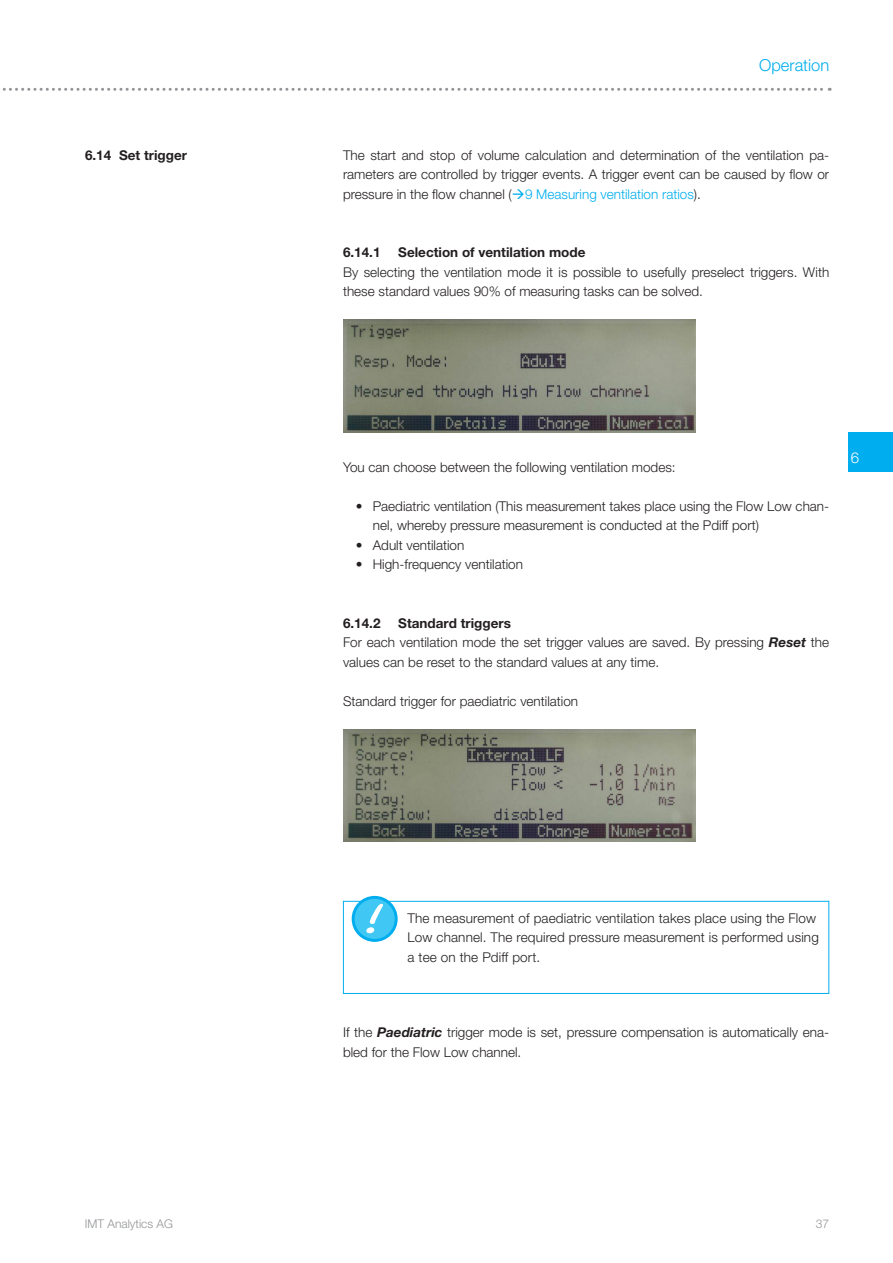
<style>
.page{position:relative;width:893px;height:1263px;background:#fff}
.page>*{position:absolute;margin:0;border:0;box-sizing:border-box;transform-origin:0 0}
.t1{font:300 16.5px "Helvetica Neue LT Pro";color:#00aeef}
.t2{font:300 15px "Helvetica Neue LT Pro";color:#fff}
.Bodytext{font:300 13.5px/19.5px "Helvetica Neue LT Pro";color:#231f20}
.Achtung_Box{font:300 13.5px/19.5px "Helvetica Neue LT Pro";letter-spacing:.01em;color:#231f20}
.t3{font:700 13.5px "Helvetica Neue LT Pro";color:#231f20}
.t4{font:300 12px "Helvetica Neue LT Pro";color:#939598}
.s1{color:#00aeef}
.s2{font-weight:700;font-style:italic}
</style>
<div class="page">
<svg style="left:2px;top:88px;width:828px;height:3px"></svg>
<div style="left:848px;top:433px;width:45px;height:39px;background:#00aeef"></div>
<img style="left:343px;top:320px;width:353px;height:113px">
<img style="left:343px;top:729px;width:353px;height:113px">
<div style="left:343px;top:901px;width:486px;height:93px;border:1px solid #00aeef"></div>
<div style="left:353px;top:897px;width:43px;height:43px;background:#40c7f4;border-radius:50%"></div>
<div style="left:352px;top:896px;width:46px;height:46px;border:3px solid #00aeef;border-radius:50%"></div>
<svg style="left:366px;top:904px;width:17px;height:29px"></svg>
<h2 class="t3" style="left:85px;top:147px;width:104px">6.14 Set trigger</h2>
<p class="t4" style="left:85px;top:1217px;width:90px">IMT Analytics AG</p>
<p class="t1" style="left:759px;top:55px;width:71px">Operation</p>
<p class="Bodytext" style="left:343px;top:145px;width:488px;text-align:justify">The start and stop of volume calculation and determination of the ventilation pa&shy;rameters are controlled by trigger events. A trigger event can be caused by flow or pressure in the flow channel (<span class="s1">→9 Measuring ventilation ratios</span>).</p>
<h3 class="t3" style="left:343px;top:244px;width:39px">6.14.1</h3>
<h3 class="t3" style="left:398px;top:244px;width:189px">Selection of ventilation mode</h3>
<p class="Bodytext" style="left:343px;top:262px;width:488px">By selecting the ventilation mode it is possible to usefully preselect triggers. With these standard values 90% of measuring tasks can be solved.</p>
<p class="Bodytext" style="left:343px;top:457px;width:334px">You can choose between the following ventilation modes:</p>
<p class="Bodytext" style="left:373px;top:496px;width:458px;text-indent:-17px">• Paediatric ventilation (This measurement takes place using the Flow Low chan&shy;nel, whereby pressure measurement is conducted at the Pdiff port)</p>
<p class="Bodytext" style="left:356px;top:535px;width:110px">• Adult ventilation</p>
<p class="Bodytext" style="left:356px;top:554px;width:169px">• High-frequency ventilation</p>
<h3 class="t3" style="left:343px;top:615px;width:39px">6.14.2</h3>
<h3 class="t3" style="left:398px;top:615px;width:114px">Standard triggers</h3>
<p class="Bodytext" style="left:343px;top:632px;width:488px">For each ventilation mode the set trigger values are saved. By pressing <span class="s2">Reset</span> the values can be reset to the standard values at any time.</p>
<p class="Bodytext" style="left:343px;top:691px;width:237px">Standard trigger for paediatric ventilation</p>
<p class="t2" style="left:851px;top:449px;width:10px">6</p>
<p class="Achtung_Box" style="left:408px;top:908px;width:413px">The measurement of paediatric ventilation takes place using the Flow<br>Low channel. The required pressure measurement is performed using a tee on the Pdiff port.</p>
<p class="Bodytext" style="left:343px;top:1022px;width:488px">If the <span class="s2">Paediatric</span> trigger mode is set, pressure compensation is automatically ena&shy;bled for the Flow Low channel.</p>
<p class="t4" style="left:816px;top:1217px;width:15px">37</p>
</div>
